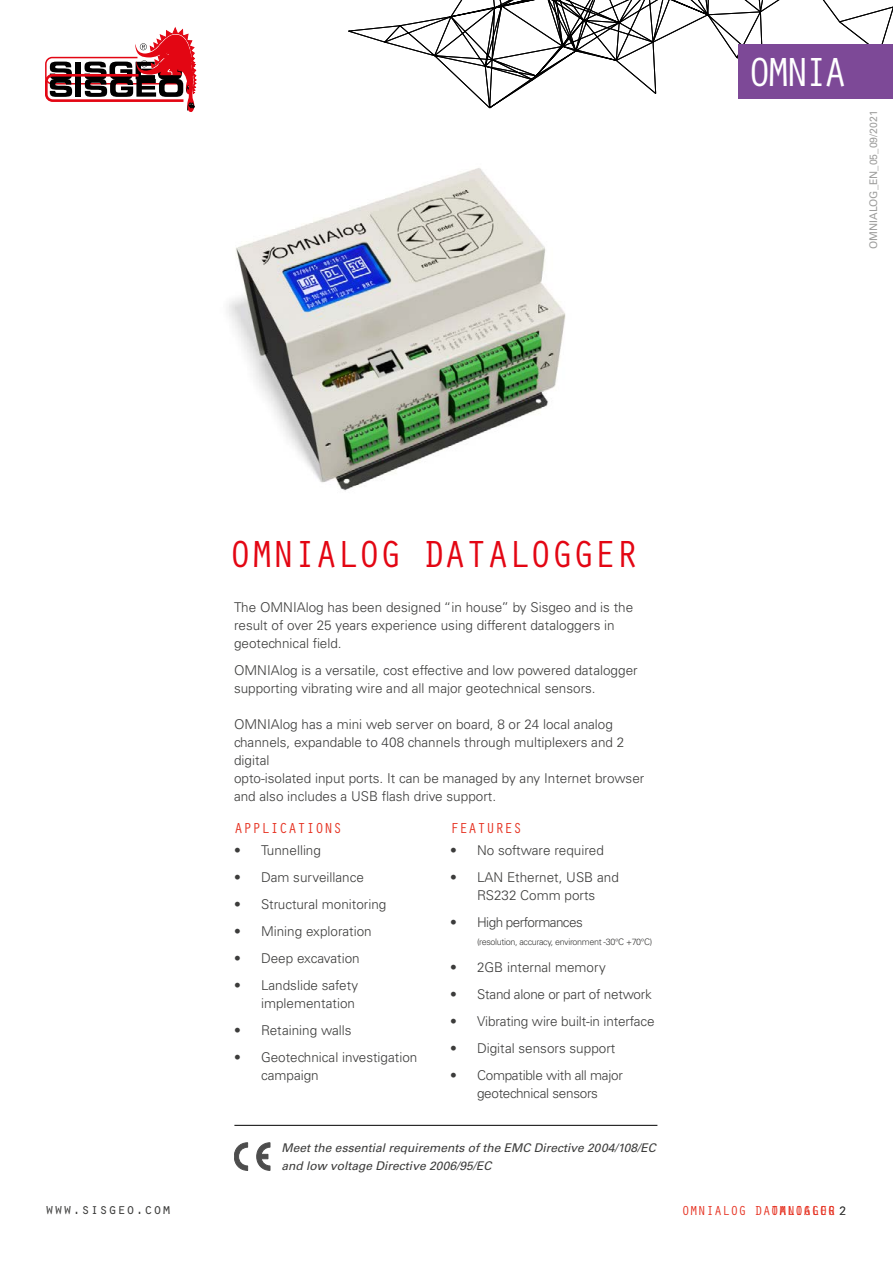
<style>
.page{position:relative;width:893px;height:1263px;background:#fff}
.page>*{position:absolute;margin:0;border:0;box-sizing:border-box;transform-origin:0 0}
.t1{font:42px "Orator Std";letter-spacing:-.15em;color:#fff}
.t2{font:39px "Orator Std";letter-spacing:-.05em;color:#e30613}
.t3{font:15px "Orator Std";color:#e63323}
.t4{font:15px "Orator Std";color:#3c3c3b}
.t5{font:300 13.5px/18px "Univers LT Std";color:#3c3c3b}
.t6{font:300 13.5px/18px "Univers LT Std";letter-spacing:-.02em;color:#3c3c3b;text-align:center}
.t7{font:13.5px "Orator Std";color:#e63323}
.t8{font:300 13.5px "Univers LT Std";letter-spacing:-.04em;color:#3c3c3b}
.t9{font:italic 12px/18px "Univers LT Std";color:#3c3c3b}
.t10{font:10.5px "Univers LT Std";color:#9d9d9c}
.t11{font:300 9px "Univers LT Std";letter-spacing:-.04em;color:#3c3c3b}
.s1{font-family:"Univers LT Std";font-weight:300;font-size:12px;color:#3c3c3b}
</style>
<div class="page">
<img style="left:228px;top:168px;width:338px;height:323px">
<svg style="left:348px;top:0;width:545px;height:108px"></svg>
<svg style="left:45px;top:28px;width:151px;height:84px"></svg>
<div style="left:738px;top:45px;width:155px;height:54px;background:#7d4997"></div>
<svg style="left:256px;top:1142px;width:14px;height:29px"></svg>
<svg style="left:234px;top:1142px;width:14px;height:29px"></svg>
<hr style="left:234px;top:1125px;width:423px;height:1px;background:#000">
<h1 class="t1" style="left:747px;top:42px;width:102px">OMNIA</h1>
<p class="t10" style="left:867px;top:249px;width:140px;rotate:-90deg">OMNIALOG_EN_05_09/2021</p>
<h2 class="t2" style="left:229px;top:526px;width:411px">OMNIALOG DATALOGGER</h2>
<p class="t5" style="left:234px;top:598px;width:401px">The OMNIAlog has been designed “in house” by Sisgeo and is the result of over 25 years experience using different dataloggers in geotechnical field.</p>
<p class="t5" style="left:234px;top:661px;width:405px">OMNIAlog is a versatile, cost effective and low powered datalogger supporting vibrating wire and all major geotechnical sensors.</p>
<p class="t5" style="left:234px;top:715px;width:412px">OMNIAlog has a mini web server on board, 8 or 24 local analog channels, expandable to 408 channels through multiplexers and 2 digital<br>opto-isolated input ports. It can be managed by any Internet browser and also includes a USB flash drive support.</p>
<p class="t3" style="left:234px;top:817px;width:109px">APPLICATIONS</p>
<p class="t5" style="left:234px;top:841px;width:88px">• Tunnelling</p>
<p class="t5" style="left:234px;top:868px;width:132px">• Dam surveillance</p>
<p class="t5" style="left:234px;top:895px;width:154px">• Structural monitoring</p>
<p class="t5" style="left:234px;top:922px;width:139px">• Mining exploration</p>
<p class="t5" style="left:234px;top:949px;width:127px">• Deep excavation</p>
<p class="t5" style="left:234px;top:976px;width:126px;text-align:right">• Landslide safety implementation</p>
<p class="t5" style="left:234px;top:1021px;width:119px">• Retaining walls</p>
<p class="t5" style="left:261px;top:1048px;width:158px;text-indent:-27px">• Geotechnical investigation campaign</p>
<p class="t3" style="left:450px;top:817px;width:73px">FEATURES</p>
<p class="t5" style="left:450px;top:841px;width:155px">• No software required</p>
<p class="t5" style="left:450px;top:868px;width:170px;text-align:center">• LAN Ethernet, USB and<br>RS232 Comm ports</p>
<p class="t8" style="left:450px;top:914px;width:134px">• High performances</p>
<p class="t11" style="left:477px;top:936px;width:177px">(resolution, accuracy, environment -30°C +70°C)</p>
<p class="t5" style="left:450px;top:958px;width:157px">• 2GB internal memory</p>
<p class="t6" style="left:450px;top:985px;width:203px">• Stand alone or part of network</p>
<p class="t5" style="left:450px;top:1012px;width:206px">• Vibrating wire built-in interface</p>
<p class="t5" style="left:450px;top:1039px;width:167px">• Digital sensors support</p>
<p class="t6" style="left:450px;top:1066px;width:174px">• Compatible with all major geotechnical sensors</p>
<p class="t9" style="left:282px;top:1139px;width:376px">Meet the essential requirements of the EMC Directive 2004/108/EC and low voltage Directive 2006/95/EC</p>
<p class="t4" style="left:45px;top:1198px;width:127px">www.sisgeo.com</p>
<p class="t7" style="left:682px;top:1200px;width:166px">OMNIALOG DATALOGGER <span class="s1">2</span></p>
<p class="t7" style="left:771px;top:1200px;width:66px">OMNIALOG</p>
</div>
